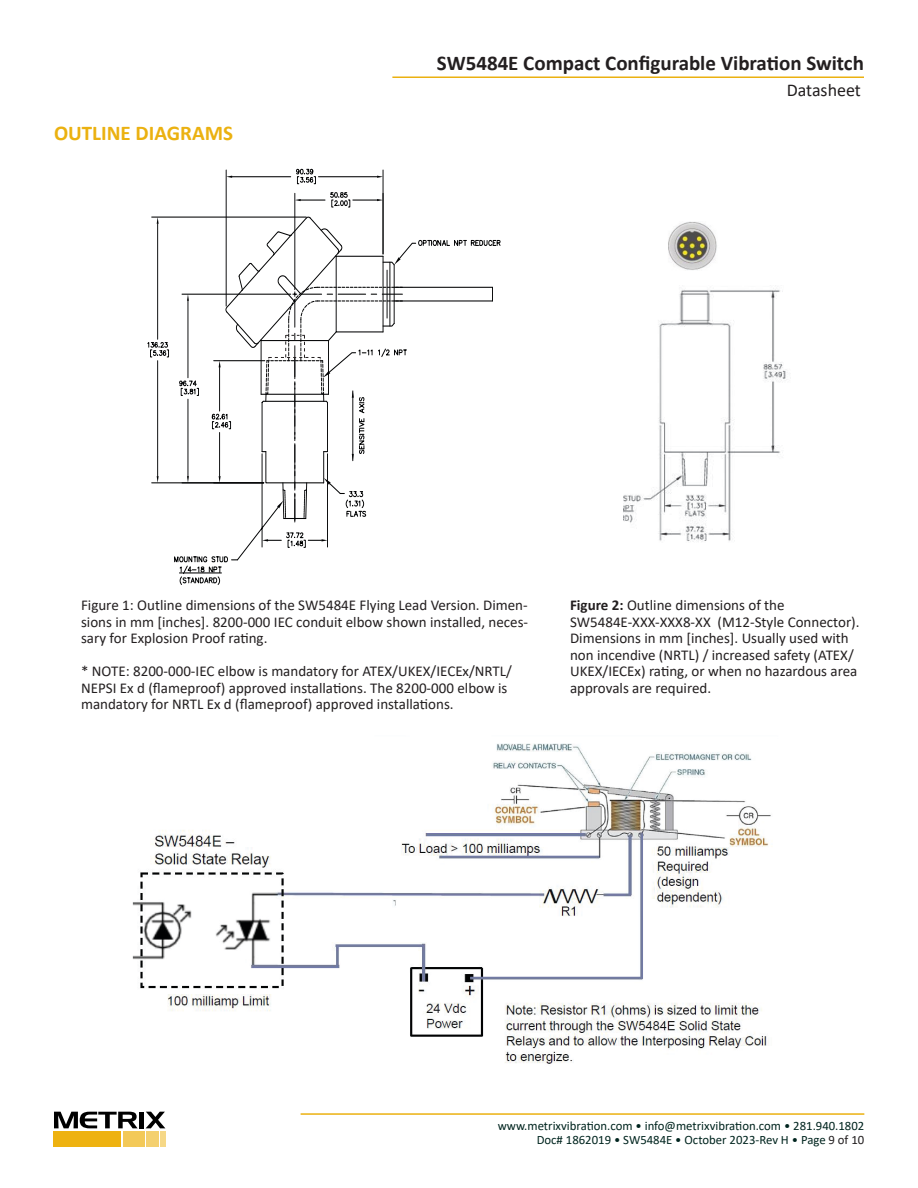
<style>
.page{position:relative;width:918px;height:1188px;background:#fff}
.page>*{position:absolute;margin:0;border:0;box-sizing:border-box;transform-origin:0 0}
.t1{font:700 21px "Calibri";color:#231f20}
.t2{font:700 21px "Calibri";color:#ebb110}
.t3{font:18px "Calibri";color:#231f20}
.t4{font:15px/16.5px "Calibri";color:#231f20}
.t5{font:12.75px/13.5px "Calibri";color:#00251f;text-align:right}
.s1{font-weight:700}
.s2{color:#231f20}
</style>
<div class="page">
<hr style="left:301px;top:1113px;width:563px;height:2px;background:#ebb110">
<hr style="left:392px;top:76px;width:472px;height:2px;background:#ebb110">
<div style="left:54px;top:1131px;width:67px;height:16px;background:#eeb210"></div>
<div style="left:123px;top:1131px;width:21px;height:16px;background:#f3c958"></div>
<div style="left:146px;top:1131px;width:12px;height:16px;background:#f4d06f"></div>
<div style="left:160px;top:1131px;width:5px;height:16px;background:#f6d887"></div>
<svg style="left:54px;top:1112px;width:84px;height:16px"></svg>
<hr style="left:140px;top:1112px;width:4px;height:16px;background:#000">
<svg style="left:146px;top:1112px;width:19px;height:16px"></svg>
<img style="left:623px;top:288px;width:165px;height:254px">
<img style="left:668px;top:221px;width:49px;height:49px">
<div style="left:552px;top:194px;width:81px;height:101px;background:#fff"></div>
<svg style="left:147px;top:168px;width:354px;height:176px"></svg>
<svg style="left:148px;top:217px;width:352px;height:368px"></svg>
<img style="left:132px;top:743px;width:639px;height:321px">
<p class="t2" style="left:54px;top:118px;width:181px">OUTLINE DIAGRAMS</p>
<h1 class="t1" style="left:437px;top:48px;width:429px">SW5484E Compact Configurable Vibration Switch</h1>
<p class="t3" style="left:787px;top:78px;width:76px">Datasheet</p>
<p class="t4" style="left:81px;top:596px;width:449px;text-align:justify">Figure 1: Outline dimensions of the SW5484E Flying Lead Version. Dimen&shy;sions in mm [inches]. 8200-000 IEC conduit elbow shown installed, neces&shy;sary for Explosion Proof rating.</p>
<p class="t4" style="left:81px;top:662px;width:432px">* NOTE: 8200-000-IEC elbow is mandatory for ATEX/UKEX/IECEx/NRTL/<br>NEPSI Ex d (flameproof) approved installations. The 8200-000 elbow is mandatory for NRTL Ex d (flameproof) approved installations.</p>
<p class="t4" style="left:570px;top:596px;width:216px"><span class="s1">Figure 2:</span> Outline dimensions of the</p>
<p class="t4" style="left:570px;top:613px;width:291px">SW5484E-XXX-XXX8-XX (M12-Style Connector).<br>Dimensions in mm [inches]. Usually used with non incendive (NRTL) / increased safety (ATEX/ UKEX/IECEx) rating, or when no hazardous area approvals are required.</p>
<p class="t5" style="left:498px;top:1119px;width:368px">www.metrixvibration.com • info@metrixvibration.com • 281.940.1802<br>Doc# 1862019 • SW5484E • October 2023-Rev H • Page <span class="s2">9 of 10</span></p>
</div>
